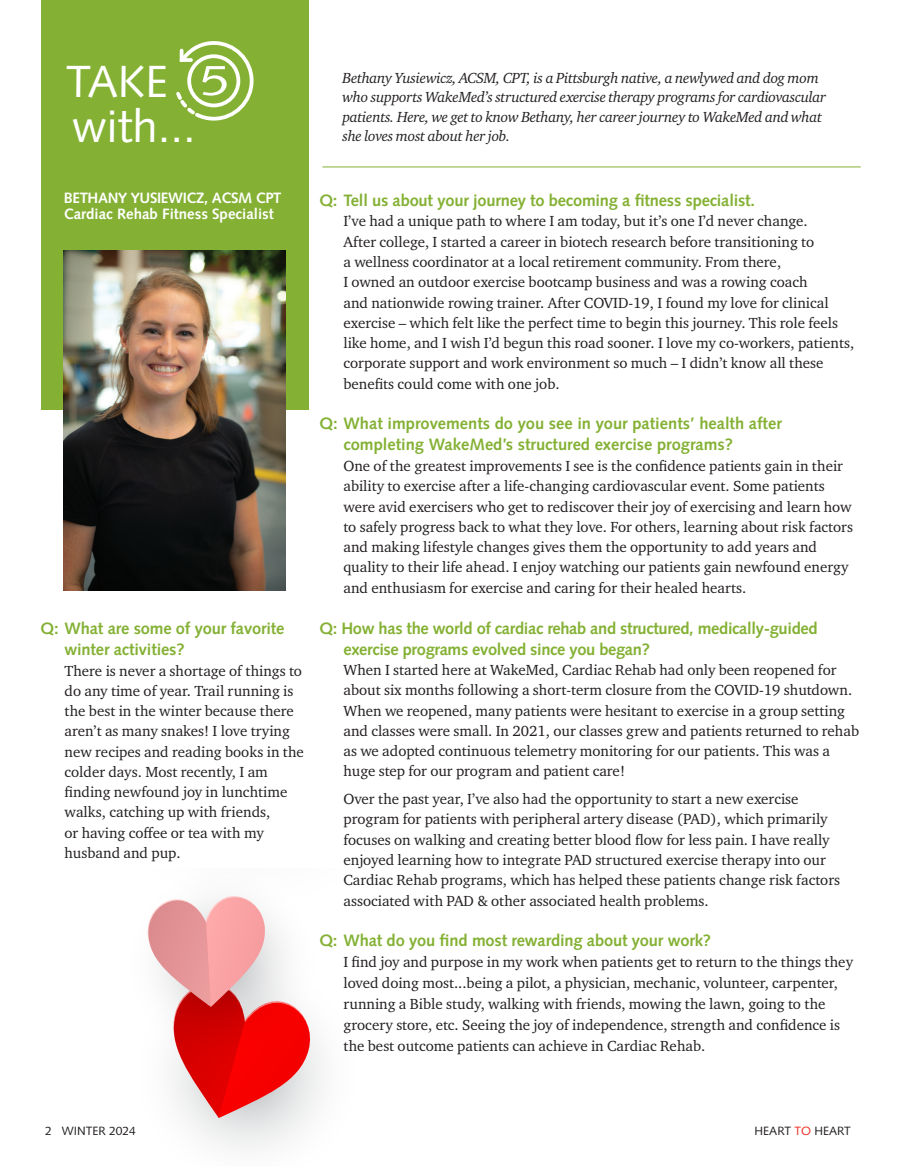
<style>
.page{position:relative;width:905px;height:1175px;background:#fff}
.page>*{position:absolute;margin:0;border:0;box-sizing:border-box;transform-origin:0 0}
.t1{font:45.45px "Syntax LT Pro";color:#fff}
.t2{font:45px "Syntax LT Pro";color:#fff}
.t3{font:42.6px "Syntax LT Pro";color:#fff;scale:1.23 1}
.t4{font:700 16.5px/21px "Syntax LT Pro";letter-spacing:-.01em;color:#84b134}
.t5{font:15px/20.2px "Charter ITC Std";color:#231f20}
.t6{font:italic 15px/19.5px "Charter ITC Std";letter-spacing:-.02em;color:#231f20}
.t7{font:700 15px/16.5px "Syntax LT Pro";color:#fff}
.t8{font:12px "Syntax LT Pro";color:#231f20}
.s1{color:#ee2e22}
</style>
<div class="page">
<svg style="left:188px;top:1118px;width:119px;height:30px"></svg>
<svg style="left:147px;top:896px;width:176px;height:222px"></svg>
<div style="left:40px;top:0;width:268px;height:410px;background:#84b134"></div>
<img style="left:64px;top:250px;width:221px;height:340px">
<svg style="left:176px;top:41px;width:78px;height:80px"></svg>
<hr style="left:322px;top:166px;width:538px;height:1px;background:#84b134">
<p class="t2" style="left:66px;top:55px;width:103px">TAKE</p>
<p class="t1" style="left:72px;top:100px;width:125px">with...</p>
<p class="t3" style="left:200px;top:55px;width:25px">5</p>
<p class="t6" style="left:342px;top:68px;width:478px">Bethany Yusiewicz, ACSM, CPT, is a Pittsburgh native, a newlywed and dog mom</p>
<p class="t6" style="left:342px;top:87px;width:485px">who supports WakeMed’s structured exercise therapy programs for cardiovascular patients. Here, we get to know Bethany, her career journey to WakeMed and what she loves most about her job.</p>
<p class="t7" style="left:64px;top:189px;width:219px">BETHANY YUSIEWICZ, ACSM CPT<br>Cardiac Rehab Fitness Specialist</p>
<p class="t4" style="left:64px;top:617px;width:221px;text-indent:-24px">Q: What are some of your favorite winter activities?</p>
<p class="t5" style="left:64px;top:660px;width:241px">There is never a shortage of things to do any time of year. Trail running is the best in the winter because there aren’t as many snakes! I love trying new recipes and reading books in the colder days. Most recently, I am finding newfound joy in lunchtime walks, catching up with friends,<br>or having coffee or tea with my husband and pup.</p>
<p class="t4" style="left:319px;top:190px;width:437px">Q: Tell us about your journey to becoming a fitness specialist.</p>
<p class="t5" style="left:343px;top:211px;width:512px">I’ve had a unique path to where I am today, but it’s one I’d never change.<br>After college, I started a career in biotech research before transitioning to<br>a wellness coordinator at a local retirement community. From there,<br>I owned an outdoor exercise bootcamp business and was a rowing coach<br>and nationwide rowing trainer. After COVID-19, I found my love for clinical exercise – which felt like the perfect time to begin this journey. This role feels like home, and I wish I’d begun this road sooner. I love my co-workers, patients, corporate support and work environment so much – I didn’t know all these benefits could come with one job.</p>
<p class="t4" style="left:343px;top:413px;width:440px;text-indent:-24px">Q: What improvements do you see in your patients’ health after completing WakeMed’s structured exercise programs?</p>
<p class="t5" style="left:343px;top:455px;width:511px">One of the greatest improvements I see is the confidence patients gain in their ability to exercise after a life-changing cardiovascular event. Some patients were avid exercisers who get to rediscover their joy of exercising and learn how to safely progress back to what they love. For others, learning about risk factors and making lifestyle changes gives them the opportunity to add years and quality to their life ahead. I enjoy watching our patients gain newfound energy and enthusiasm for exercise and caring for their healed hearts.</p>
<p class="t4" style="left:343px;top:617px;width:475px;text-indent:-24px">Q: How has the world of cardiac rehab and structured, medically-guided exercise programs evolved since you began?</p>
<p class="t5" style="left:343px;top:659px;width:517px">When I started here at WakeMed, Cardiac Rehab had only been reopened for about six months following a short-term closure from the COVID-19 shutdown.<br>When we reopened, many patients were hesitant to exercise in a group setting and classes were small. In 2021, our classes grew and patients returned to rehab as we adopted continuous telemetry monitoring for our patients. This was a huge step for our program and patient care!</p>
<p class="t5" style="left:343px;top:788px;width:498px">Over the past year, I’ve also had the opportunity to start a new exercise program for patients with peripheral artery disease (PAD), which primarily focuses on walking and creating better blood flow for less pain. I have really enjoyed learning how to integrate PAD structured exercise therapy into our Cardiac Rehab programs, which has helped these patients change risk factors associated with PAD &amp; other associated health problems.</p>
<p class="t4" style="left:319px;top:929px;width:393px">Q: What do you find most rewarding about your work?</p>
<p class="t5" style="left:343px;top:951px;width:511px;line-height:21px">I find joy and purpose in my work when patients get to return to the things they loved doing most...being a pilot, a physician, mechanic, volunteer, carpenter, running a Bible study, walking with friends, mowing the lawn, going to the grocery store, etc. Seeing the joy of independence, strength and confidence is the best outcome patients can achieve in Cardiac Rehab.</p>
<p class="t8" style="left:45px;top:1124px;width:92px">2 WINTER 2024</p>
<p class="t8" style="left:754px;top:1124px;width:98px">HEART <span class="s1">TO</span> HEART</p>
</div>
